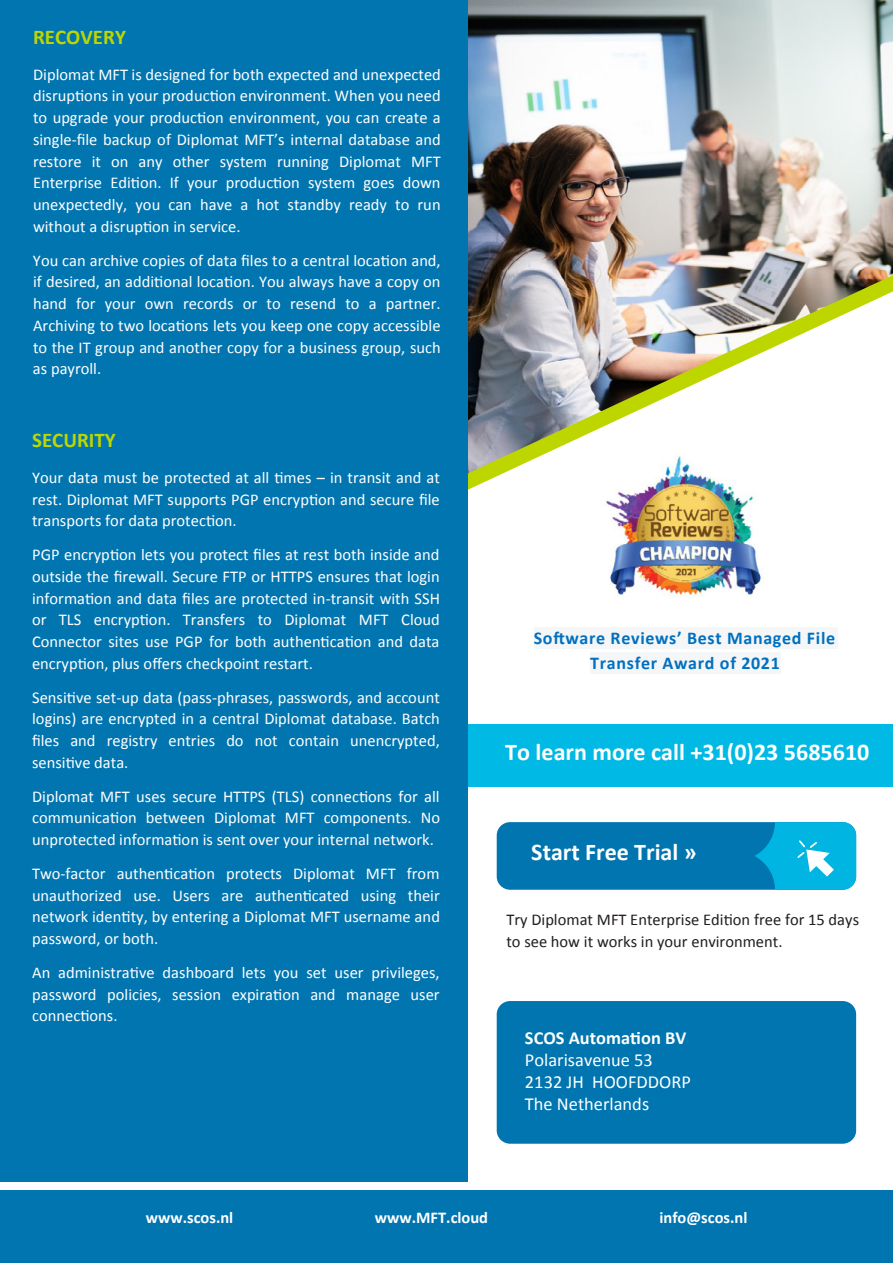
<style>
.page{position:relative;width:893px;height:1263px;background:#fff}
.page>*{position:absolute;margin:0;border:0;box-sizing:border-box;transform-origin:0 0}
.t1{font:700 24.15px "Calibri";color:#fff}
.t2{font:700 24px "Calibri";color:#fff}
.t3{font:700 21px "Calibri";color:#bed600}
.t4{font:18.45px/22px "Calibri";color:#fff}
.t5{font:700 18.45px "Calibri";color:#fff}
.t6{font:700 18px/25.3px "Calibri";letter-spacing:.035em;color:#0070c0;text-align:center}
.t7{font:16.5px/21.8px "Calibri";color:#fff;text-align:justify}
.t8{font:16.5px/21.8px "Calibri";color:#221e1f}
.t9{font:700 16.5px "Calibri";color:#fff}
</style>
<div class="page">
<img style="left:467px;top:0;width:426px;height:475px">
<div style="left:466px;top:724px;width:427px;height:63px;background:#00b9e4"></div>
<div style="left:0;top:0;width:467px;height:1181px;background:#0075b0"></div>
<div style="left:497px;top:1001px;width:359px;height:143px;background:#0075b0;border-radius:13px"></div>
<div style="left:497px;top:822px;width:359px;height:68px;background:#0075b0;border-radius:13px"></div>
<svg style="left:754px;top:822px;width:102px;height:68px"></svg>
<img style="left:602px;top:448px;width:166px;height:148px">
<div style="left:534px;top:627px;width:303px;height:22px;background:#f5f6f7"></div>
<div style="left:590px;top:652px;width:191px;height:22px;background:#f5f6f7"></div>
<div style="left:0;top:1190px;width:893px;height:73px;background:#0075b0"></div>
<p class="t3" style="left:33px;top:30px;width:94px">RECOVERY</p>
<p class="t7" style="left:33px;top:64px;width:409px">Diplomat MFT is designed for both expected and unexpected disruptions in your production environment. When you need to upgrade your production environment, you can create a single-file backup of Diplomat MFT’s internal database and restore it on any other system running Diplomat MFT Enterprise Edition. If your production system goes down unexpectedly, you can have a hot standby ready to run without a disruption in service.</p>
<p class="t7" style="left:33px;top:250px;width:409px">You can archive copies of data files to a central location and, if desired, an additional location. You always have a copy on hand for your own records or to resend to a partner.<br>Archiving to two locations lets you keep one copy accessible to the IT group and another copy for a business group, such as payroll.</p>
<p class="t3" style="left:32px;top:433px;width:85px">SECURITY</p>
<p class="t7" style="left:32px;top:468px;width:409px">Your data must be protected at all times – in transit and at rest. Diplomat MFT supports PGP encryption and secure file transports for data protection.</p>
<p class="t7" style="left:32px;top:545px;width:409px">PGP encryption lets you protect files at rest both inside and outside the firewall. Secure FTP or HTTPS ensures that login information and data files are protected in-transit with SSH or TLS encryption. Transfers to Diplomat MFT Cloud Connector sites use PGP for both authentication and data encryption, plus offers checkpoint restart.</p>
<p class="t7" style="left:32px;top:687px;width:409px">Sensitive set-up data (pass-phrases, passwords, and account logins) are encrypted in a central Diplomat database. Batch files and registry entries do not contain unencrypted, sensitive data.</p>
<p class="t7" style="left:32px;top:786px;width:409px">Diplomat MFT uses secure HTTPS (TLS) connections for all communication between Diplomat MFT components. No unprotected information is sent over your internal network.</p>
<p class="t7" style="left:32px;top:864px;width:409px">Two-factor authentication protects Diplomat MFT from unauthorized use. Users are authenticated using their network identity, by entering a Diplomat MFT username and password, or both.</p>
<p class="t7" style="left:32px;top:962px;width:409px">An administrative dashboard lets you set user privileges, password policies, session expiration and manage user connections.</p>
<p class="t6" style="left:534px;top:626px;width:303px">Software Reviews’ Best Managed File<br>Transfer Award of 2021</p>
<h1 class="t1" style="left:505px;top:743px;width:366px">To learn more call +31(0)23 5685610</h1>
<h2 class="t2" style="left:531px;top:843px;width:167px">Start Free Trial »</h2>
<p class="t8" style="left:506px;top:910px;width:354px">Try Diplomat MFT Enterprise Edition free for 15 days to see how it works in your environment.</p>
<p class="t5" style="left:525px;top:1024px;width:163px">SCOS Automation BV</p>
<p class="t4" style="left:525px;top:1049px;width:168px">Polarisavenue 53<br>2132 JH HOOFDDORP<br>The Netherlands</p>
<p class="t9" style="left:146px;top:1211px;width:89px">www.scos.nl</p>
<p class="t9" style="left:375px;top:1211px;width:115px">www.MFT.cloud</p>
<p class="t9" style="left:659px;top:1211px;width:89px">info@scos.nl</p>
</div>
